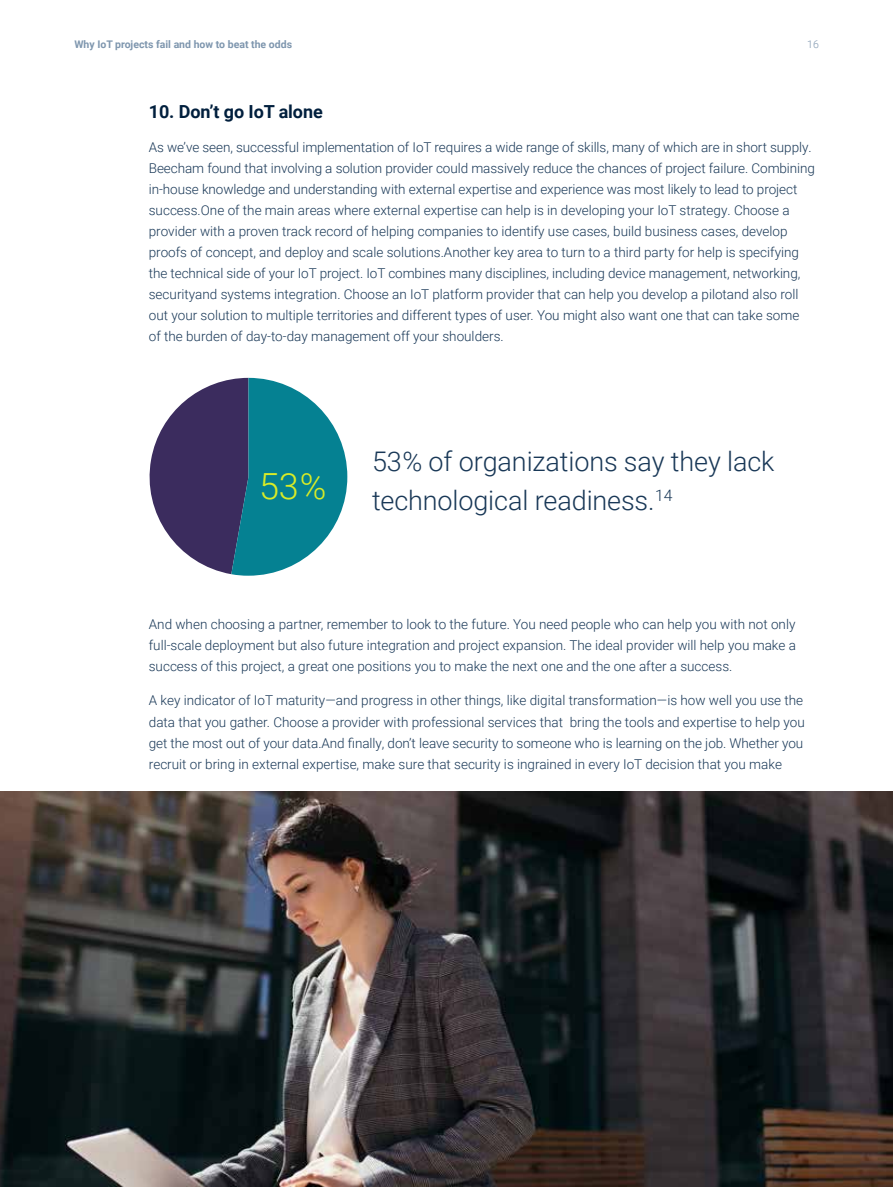
<style>
.page{position:relative;width:893px;height:1187px;background:#fff}
.page>*{position:absolute;margin:0;border:0;box-sizing:border-box;transform-origin:0 0}
.t1{font:300 36px "Roboto";color:#d9ec27}
.t2{font:300 27px/39px "Roboto";letter-spacing:-.005em;color:#193857}
.t3{font:700 18px "Roboto";letter-spacing:-.005em;color:#011f3d}
.t4{font:300 13.5px/21px "Roboto";color:#193857;text-align:justify}
.t5{font:700 10.5px "Roboto";color:#7e96ae}
.t6{font:300 10.5px "Roboto";color:#7e96ae}
</style>
<div class="page">
<svg style="left:149px;top:378px;width:198px;height:197px"></svg>
<img style="left:0;top:791px;width:893px;height:395px">
<p class="t5" style="left:74px;top:37px;width:219px">Why IoT projects fail and how to beat the odds</p>
<p class="t6" style="left:807px;top:37px;width:13px">16</p>
<h3 class="t3" style="left:149px;top:99px;width:175px">10. Don’t go IoT alone</h3>
<p class="t4" style="left:149px;top:136px;width:668px;text-align:left">As we’ve seen, successful implementation of IoT requires a wide range of skills, many of which are in short supply.<br>Beecham found that involving a solution provider could massively reduce the chances of project failure. Combining in-house knowledge and understanding with external expertise and experience was most likely to lead to project success.One of the main areas where external expertise can help is in developing your IoT strategy. Choose a provider with a proven track record of helping companies to identify use cases, build business cases, develop proofs of concept, and deploy and scale solutions.Another key area to turn to a third party for help is specifying the technical side of your IoT project. IoT combines many disciplines, including device management, networking, securityand systems integration. Choose an IoT platform provider that can help you develop a pilotand also roll out your solution to multiple territories and different types of user. You might also want one that can take some<br>of the burden of day-to-day management off your shoulders.</p>
<h1 class="t1" style="left:259px;top:460px;width:69px">53%</h1>
<h2 class="t2" style="left:372px;top:441px;width:404px">53% of organizations say they lack technological readiness.<sup>14</sup></h2>
<p class="t4" style="left:149px;top:613px;width:649px">And when choosing a partner, remember to look to the future. You need people who can help you with not only full-scale deployment but also future integration and project expansion. The ideal provider will help you make a success of this project, a great one positions you to make the next one and the one after a success.</p>
<p class="t4" style="left:149px;top:689px;width:657px">A key indicator of IoT maturity—and progress in other things, like digital transformation—is how well you use the data that you gather. Choose a provider with professional services that bring the tools and expertise to help you get the most out of your data.And finally, don’t leave security to someone who is learning on the job. Whether you recruit or bring in external expertise, make sure that security is ingrained in every IoT decision that you make</p>
</div>
